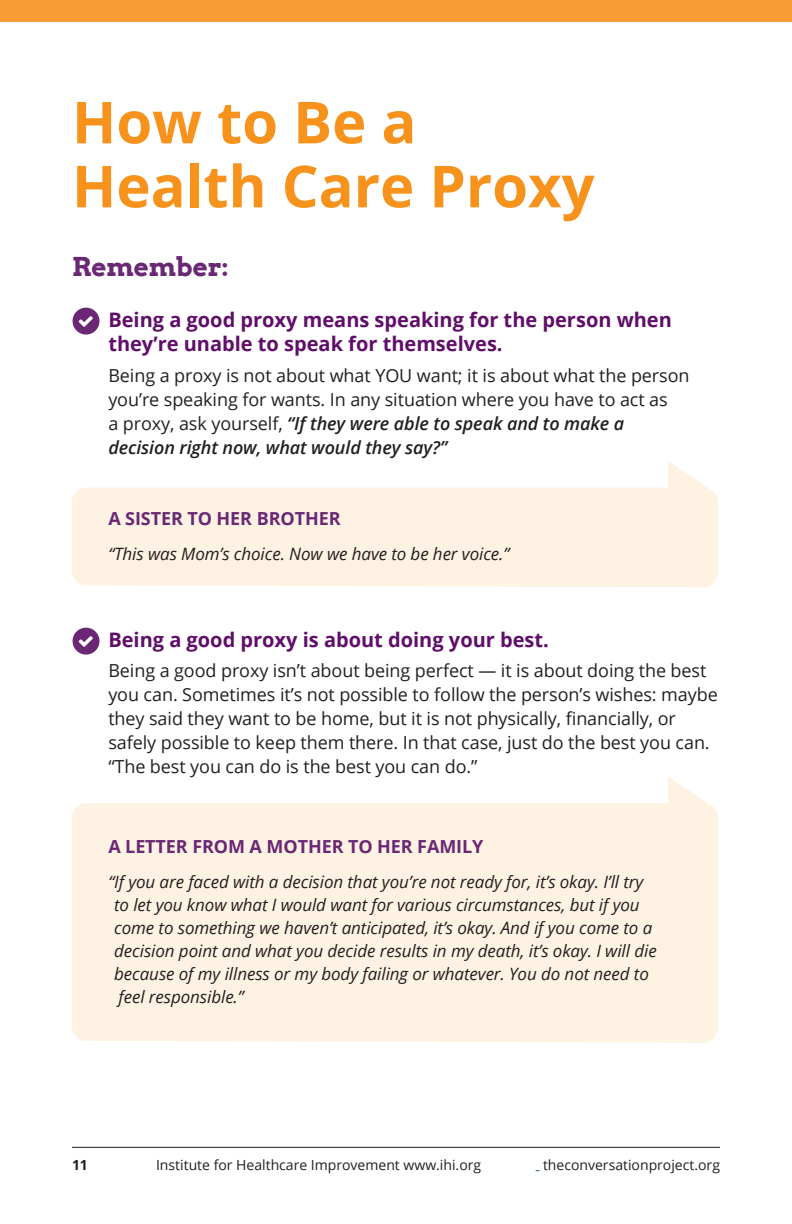
<style>
.page{position:relative;width:792px;height:1224px;background:#fff}
.page>*{position:absolute;margin:0;border:0;box-sizing:border-box;transform-origin:0 0}
.Big_Orange_Header{font:700 58px/64px "Open Sans";color:#f7931d}
.black_intro{font:700 26px "Arvo";color:#6a2874}
.BodyBold_Purple{font:700 20px/24px "Open Sans";color:#600e69}
.Text_Body{font:18px/24px "Open Sans";letter-spacing:-.005em;color:#231f20}
.Text_Body-2{font:700 18px "Open Sans";letter-spacing:-.005em;color:#6a2874}
.Text_Body-3{font:italic 17px/23px "Open Sans";letter-spacing:-.005em;color:#231f20}
.t1{font:14px "Open Sans";color:#231f20}
.t2{font:700 14px "Open Sans";color:#231f20}
.s1{font-weight:600;font-style:italic}
</style>
<div class="page">
<hr style="left:72px;top:1147px;width:648px;height:1px;background:#231f20">
<div style="left:0;top:0;width:792px;height:22px;background:#f89d33"></div>
<svg style="left:72px;top:777px;width:646px;height:266px;background:#fef3e5"></svg>
<svg style="left:72px;top:461px;width:646px;height:126px;fill:#fef2e3"></svg>
<div style="left:73px;top:308px;width:26px;height:27px;background:#6a2874;border-radius:50%"></div>
<div style="left:73px;top:628px;width:26px;height:27px;background:#6a2874;border-radius:50%"></div>
<p class="Big_Orange_Header" style="left:72px;top:89px;width:524px">How to Be a<br>Health Care Proxy</p>
<p class="black_intro" style="left:72px;top:250px;width:158px">Remember:</p>
<p class="BodyBold_Purple" style="left:108px;top:308px;width:565px">Being a good proxy means speaking for the person when they’re unable to speak for themselves.</p>
<p class="Text_Body" style="left:108px;top:363px;width:583px">Being a proxy is not about what YOU want; it is about what the person you’re speaking for wants. In any situation where you have to act as<br>a proxy, ask yourself, <span class="s1">“If they were able to speak and to make a decision right now, what would they say?”</span></p>
<p class="Text_Body-2" style="left:108px;top:506px;width:234px">A SISTER TO HER BROTHER</p>
<p class="Text_Body-3" style="left:108px;top:542px;width:403px">“This was Mom’s choice. Now we have to be her voice.”</p>
<p class="BodyBold_Purple" style="left:108px;top:627px;width:442px">Being a good proxy is about doing your best.</p>
<p class="Text_Body" style="left:108px;top:658px;width:611px">Being a good proxy isn’t about being perfect — it is about doing the best you can. Sometimes it’s not possible to follow the person’s wishes: maybe they said they want to be home, but it is not physically, financially, or safely possible to keep them there. In that case, just do the best you can. “The best you can do is the best you can do.”</p>
<p class="Text_Body-2" style="left:108px;top:834px;width:377px">A LETTER FROM A MOTHER TO HER FAMILY</p>
<p class="Text_Body-3" style="left:114px;top:870px;width:544px;text-indent:-6px">“If you are faced with a decision that you’re not ready for, it’s okay. I’ll try to let you know what I would want for various circumstances, but if you come to something we haven’t anticipated, it’s okay. And if you come to a decision point and what you decide results in my death, it’s okay. I will die because of my illness or my body failing or whatever. You do not need to feel responsible.”</p>
<p class="t2" style="left:72px;top:1155px;width:17px">11</p>
<p class="t1" style="left:156px;top:1155px;width:327px">Institute for Healthcare Improvement www.ihi.org</p>
<p class="t1" style="left:543px;top:1155px;width:179px">theconversationproject.org</p>
</div>
